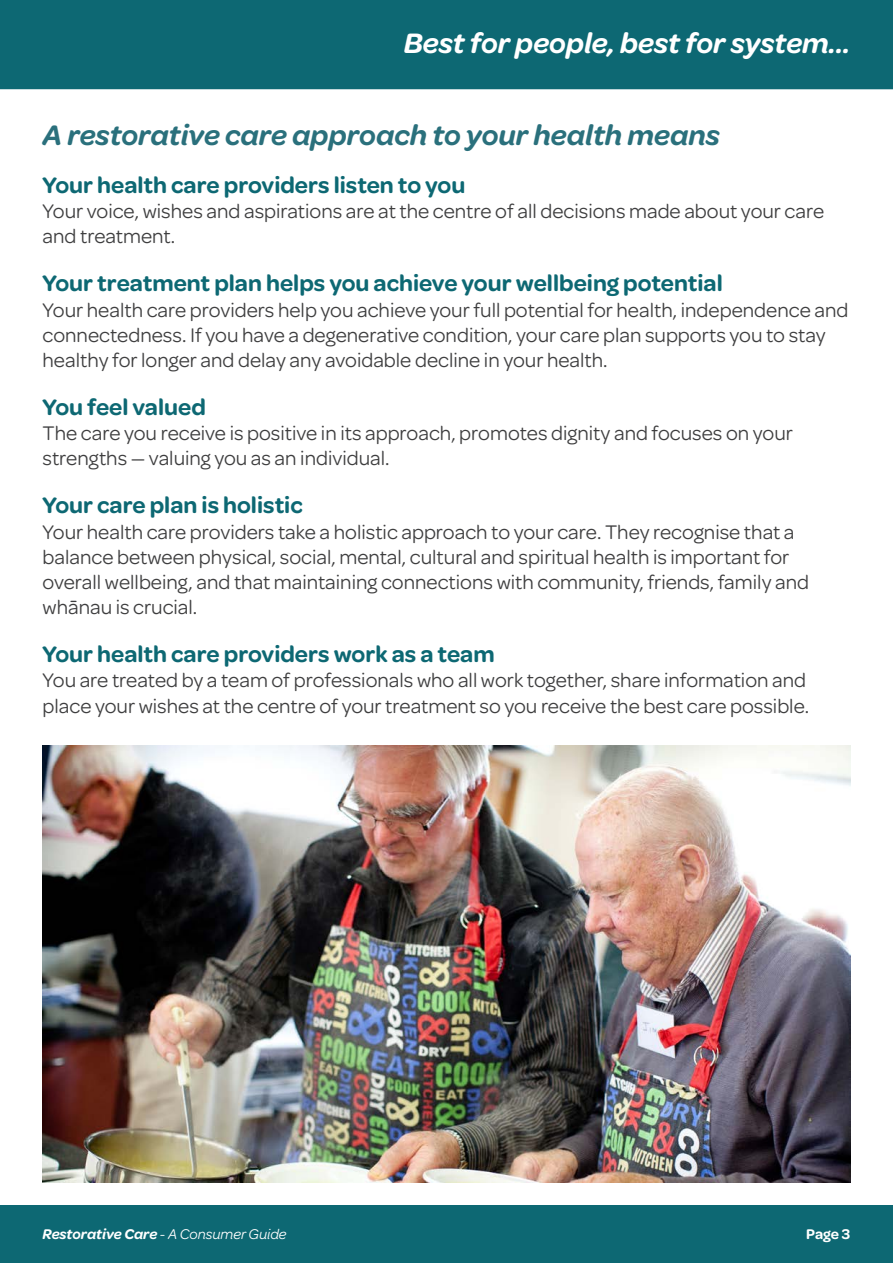
<style>
.page{position:relative;width:893px;height:1263px;background:#fff}
.page>*{position:absolute;margin:0;border:0;box-sizing:border-box;transform-origin:0 0}
.t1{font:italic 600 30px "Omnes";color:#2a707c}
.t2{font:italic 600 30px "Omnes";color:#fff}
.t3{font:600 24px "Omnes";color:#0d6873}
.t4{font:21px/25.2px "Omnes";color:#3e3e3f}
.t5{font:italic 600 15px "Omnes";color:#fff}
.t6{font:600 15px "Omnes";color:#fff}
.s1{font-weight:400}
</style>
<div class="page">
<img style="left:43px;top:746px;width:807px;height:437px">
<div style="left:0;top:0;width:893px;height:89px;background:#0d6873"></div>
<div style="left:0;top:1205px;width:893px;height:58px;background:#0d6873"></div>
<p class="t2" style="left:404px;top:22px;width:448px">Best for people, best for system...</p>
<p class="t1" style="left:43px;top:114px;width:679px">A restorative care approach to your health means</p>
<p class="t3" style="left:43px;top:168px;width:424px">Your health care providers listen to you</p>
<p class="t4" style="left:43px;top:197px;width:783px">Your voice, wishes and aspirations are at the centre of all decisions made about your care and treatment.</p>
<p class="t3" style="left:43px;top:266px;width:682px">Your treatment plan helps you achieve your wellbeing potential</p>
<p class="t4" style="left:43px;top:296px;width:807px">Your health care providers help you achieve your full potential for health, independence and connectedness. If you have a degenerative condition, your care plan supports you to stay healthy for longer and delay any avoidable decline in your health.</p>
<p class="t3" style="left:43px;top:390px;width:165px">You feel valued</p>
<p class="t4" style="left:43px;top:419px;width:752px">The care you receive is positive in its approach, promotes dignity and focuses on your strengths — valuing you as an individual.</p>
<p class="t3" style="left:43px;top:488px;width:262px">Your care plan is holistic</p>
<p class="t4" style="left:43px;top:518px;width:768px">Your health care providers take a holistic approach to your care. They recognise that a balance between physical, social, mental, cultural and spiritual health is important for overall wellbeing, and that maintaining connections with community, friends, family and whānau is crucial.</p>
<p class="t3" style="left:43px;top:637px;width:454px">Your health care providers work as a team</p>
<p class="t4" style="left:43px;top:667px;width:768px">You are treated by a team of professionals who all work together, share information and place your wishes at the centre of your treatment so you receive the best care possible.</p>
<p class="t5" style="left:43px;top:1224px;width:245px">Restorative Care <span class="s1">- A Consumer Guide</span></p>
<p class="t6" style="left:806px;top:1223px;width:45px">Page 3</p>
</div>
